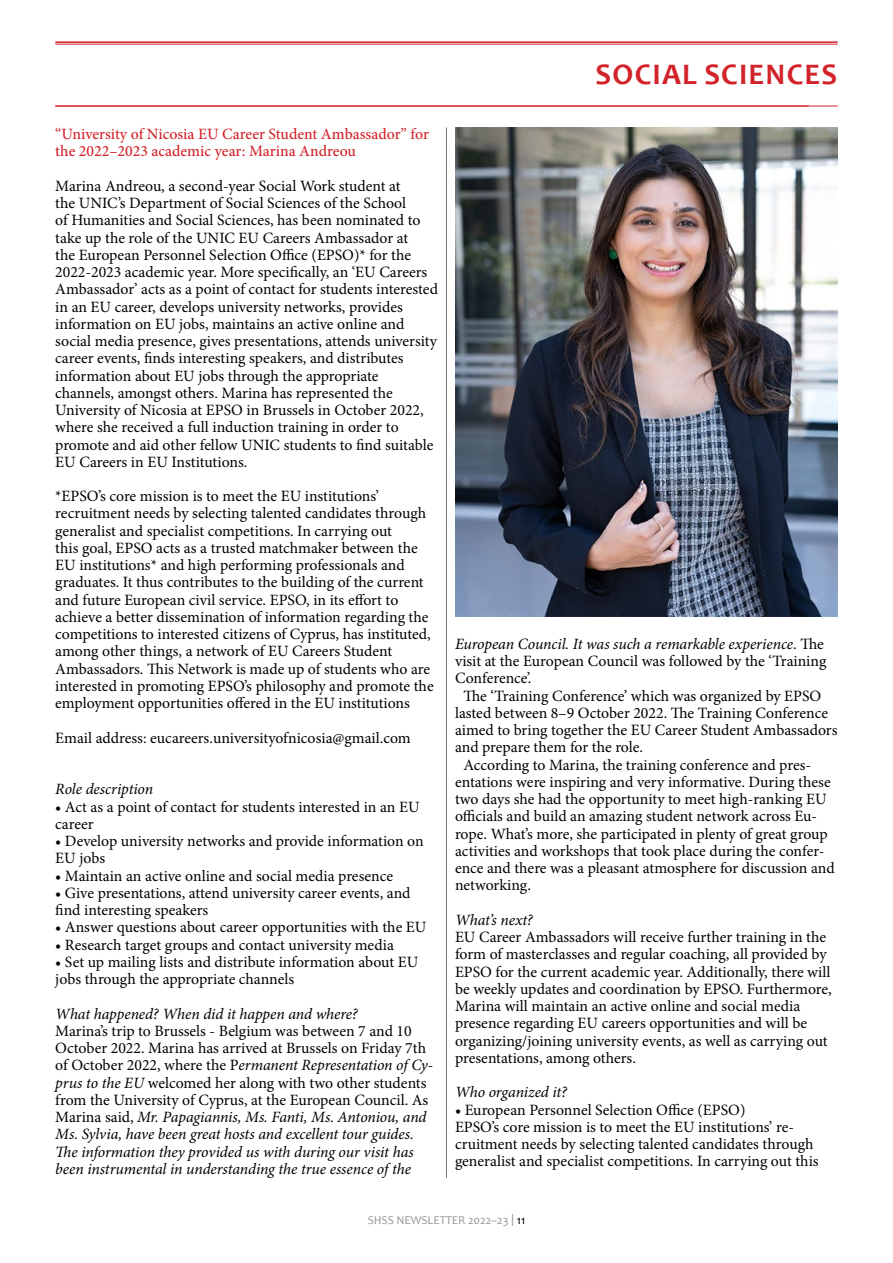
<style>
.page{position:relative;width:893px;height:1263px;background:#fff}
.page>*{position:absolute;margin:0;border:0;box-sizing:border-box;transform-origin:0 0}
.t1{font:700 30px "Candara";letter-spacing:.04em;color:#d2232a}
.t2{font:15.75px/17.2px "Minion Pro";color:#000}
.t3{font:italic 15.75px/17.2px "Minion Pro";letter-spacing:-.005em;color:#000}
.t4{font:500 15.75px/17.2px "Minion Pro";color:#d2232a}
.t5{font:12px "Candara";color:#939598}
.s1{font-style:normal}
.s2{color:#000}
</style>
<div class="page">
<hr style="left:446px;top:128px;width:1px;height:1050px;background:#77787b">
<hr style="left:55px;top:41px;width:783px;height:2px;background:#d2232a">
<hr style="left:55px;top:44px;width:783px;height:1px;background:#d2232a">
<hr style="left:55px;top:106px;width:783px;height:1px;background:#d2232a">
<img style="left:455px;top:128px;width:383px;height:488px">
<p class="t4" style="left:55px;top:125px;width:375px">“University of Nicosia EU Career Student Ambassador” for the 2022–2023 academic year: Marina Andreou</p>
<p class="t2" style="left:55px;top:177px;width:384px">Marina Andreou, a second-year Social Work student at<br>the UNIC’s Department of Social Sciences of the School<br>of Humanities and Social Sciences, has been nominated to take up the role of the UNIC EU Careers Ambassador at<br>the European Personnel Selection Office (EPSO)* for the 2022-2023 academic year. More specifically, an ‘EU Careers Ambassador’ acts as a point of contact for students interested in an EU career, develops university networks, provides information on EU jobs, maintains an active online and social media presence, gives presentations, attends university career events, finds interesting speakers, and distributes information about EU jobs through the appropriate channels, amongst others. Marina has represented the University of Nicosia at EPSO in Brussels in October 2022, where she received a full induction training in order to promote and aid other fellow UNIC students to find suitable EU Careers in EU Institutions.</p>
<p class="t2" style="left:55px;top:488px;width:380px">*EPSO’s core mission is to meet the EU institutions’ recruitment needs by selecting talented candidates through generalist and specialist competitions. In carrying out<br>this goal, EPSO acts as a trusted matchmaker between the EU institutions* and high performing professionals and graduates. It thus contributes to the building of the current and future European civil service. EPSO, in its effort to achieve a better dissemination of information regarding the competitions to interested citizens of Cyprus, has instituted, among other things, a network of EU Careers Student Ambassadors. This Network is made up of students who are interested in promoting EPSO’s philosophy and promote the employment opportunities offered in the EU institutions</p>
<p class="t2" style="left:55px;top:729px;width:357px">Email address: eucareers.universityofnicosia@gmail.com</p>
<p class="t3" style="left:55px;top:781px;width:99px">Role description</p>
<p class="t2" style="left:55px;top:798px;width:366px">• Act as a point of contact for students interested in an EU career</p>
<p class="t2" style="left:55px;top:833px;width:370px">• Develop university networks and provide information on<br>EU jobs</p>
<p class="t2" style="left:55px;top:867px;width:339px">• Maintain an active online and social media presence</p>
<p class="t2" style="left:55px;top:884px;width:357px">• Give presentations, attend university career events, and find interesting speakers</p>
<p class="t2" style="left:55px;top:919px;width:373px">• Answer questions about career opportunities with the EU</p>
<p class="t2" style="left:55px;top:936px;width:340px">• Research target groups and contact university media</p>
<p class="t2" style="left:55px;top:953px;width:365px">• Set up mailing lists and distribute information about EU jobs through the appropriate channels</p>
<p class="t3" style="left:55px;top:1005px;width:304px">What happened? When did it happen and where?</p>
<p class="t3" style="left:55px;top:1022px;width:379px"><span class="s1">Marina’s trip to Brussels - Belgium was between 7 and 10<br>October 2022. Marina has arrived at Brussels on Friday 7th of October 2022, where the P</span>ermanent Representation of Cy&shy;prus to the EU <span class="s1">welcomed her along with two other students from the University of Cyprus, at the European Council. As Marina said,</span> Mr. Papagiannis, Ms. Fanti, Ms. Antoniou, and Ms. Sylvia, have been great hosts and excellent tour guides.<br>The information they provided us with during our visit has been instrumental in understanding the true essence of the</p>
<h1 class="t1" style="left:596px;top:56px;width:243px">SOCIAL SCIENCES</h1>
<p class="t3" style="left:455px;top:635px;width:370px">European Council. It was such a remarkable experience<span class="s1">. The</span></p>
<p class="t2" style="left:455px;top:653px;width:373px">visit at the European Council was followed by the ‘Training</p>
<p class="t2" style="left:455px;top:670px;width:78px">Conference’.</p>
<p class="t2" style="left:463px;top:687px;width:359px">The ‘Training Conference’ which was organized by EPSO</p>
<p class="t2" style="left:455px;top:704px;width:375px">lasted between 8–9 October 2022. The Training Conference</p>
<p class="t2" style="left:455px;top:722px;width:384px">aimed to bring together the EU Career Student Ambassadors</p>
<p class="t2" style="left:455px;top:739px;width:190px">and prepare them for the role.</p>
<p class="t2" style="left:463px;top:756px;width:349px">According to Marina, the training conference and pres-</p>
<p class="t2" style="left:455px;top:773px;width:377px">entations were inspiring and very informative. During these</p>
<p class="t2" style="left:455px;top:790px;width:373px">two days she had the opportunity to meet high-ranking EU</p>
<p class="t2" style="left:455px;top:808px;width:364px">officials and build an amazing student network across Eu-</p>
<p class="t2" style="left:455px;top:825px;width:374px">rope. What’s more, she participated in plenty of great group</p>
<p class="t2" style="left:455px;top:842px;width:371px">activities and workshops that took place during the confer-</p>
<p class="t2" style="left:455px;top:859px;width:381px">ence and there was a pleasant atmosphere for discussion and</p>
<p class="t2" style="left:455px;top:877px;width:77px">networking.</p>
<p class="t3" style="left:455px;top:911px;width:79px">What’s next?</p>
<p class="t2" style="left:455px;top:928px;width:378px">EU Career Ambassadors will receive further training in the form of masterclasses and regular coaching, all provided by EPSO for the current academic year. Additionally, there will be weekly updates and coordination by EPSO. Furthermore, Marina will maintain an active online and social media presence regarding EU careers opportunities and will be organizing/joining university events, as well as carrying out presentations, among others.</p>
<p class="t3" style="left:455px;top:1084px;width:114px">Who organized it?</p>
<p class="t2" style="left:455px;top:1101px;width:365px">• European Personnel Selection Office (EPSO)<br>EPSO’s core mission is to meet the EU institutions’ re&shy;cruitment needs by selecting talented candidates through generalist and specialist competitions. In carrying out this</p>
<p class="t5" style="left:368px;top:1212px;width:159px">SHSS NEWSLETTER 2022–23 | <span class="s2">11</span></p>
</div>
